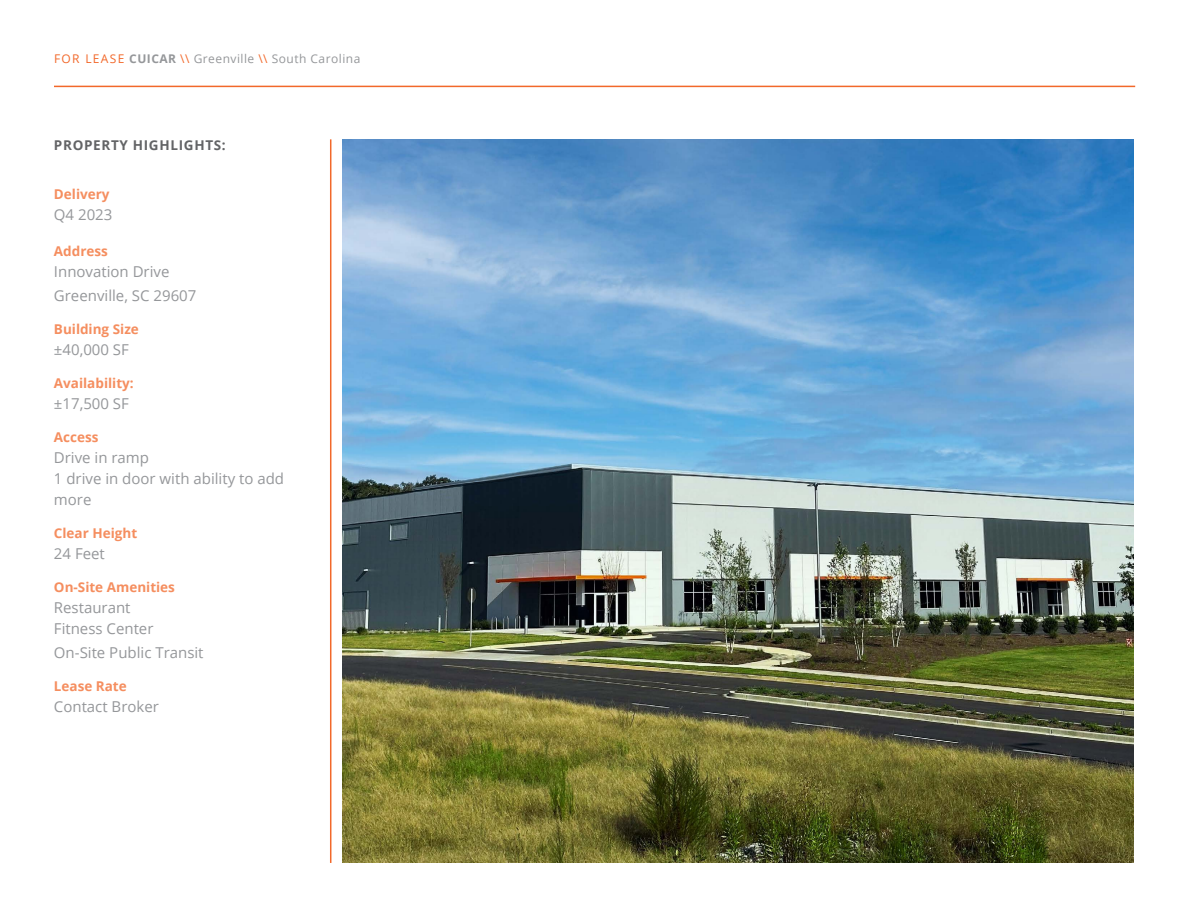
<style>
.page{position:relative;width:1188px;height:918px;background:#fff}
.page>*{position:absolute;margin:0;border:0;box-sizing:border-box;transform-origin:0 0}
.t1{font:15px/21px "Open Sans";color:#95979a}
.t2{font:700 13.5px "Open Sans";color:#f58e5f}
.t3{font:700 13.5px "Open Sans";letter-spacing:.05em;color:#636466}
.t4{font:12px "Open Sans";letter-spacing:.04em;color:#95979a}
.s1{color:#f2682a}
.s2{font-weight:700}
</style>
<div class="page">
<img style="left:342px;top:139px;width:792px;height:724px">
<hr style="left:330px;top:139px;width:1px;height:724px;background:#f2682a">
<hr style="left:54px;top:86px;width:1081px;height:1px;background:#f2682a">
<p class="t4" style="left:54px;top:51px;width:308px"><span class="s1">FOR LEASE</span> <span class="s2">CUICAR</span> <span class="s1">\\</span> Greenville <span class="s1">\\</span> South Carolina</p>
<p class="t3" style="left:54px;top:135px;width:173px">PROPERTY HIGHLIGHTS:</p>
<p class="t2" style="left:54px;top:185px;width:57px">Delivery</p>
<p class="t1" style="left:54px;top:204px;width:60px">Q4 2023</p>
<p class="t2" style="left:54px;top:242px;width:55px">Address</p>
<p class="t1" style="left:54px;top:259px;width:144px;line-height:24px">Innovation Drive<br>Greenville, SC 29607</p>
<p class="t2" style="left:54px;top:320px;width:86px">Building Size</p>
<p class="t1" style="left:54px;top:339px;width:77px">±40,000 SF</p>
<p class="t2" style="left:54px;top:374px;width:81px">Availability:</p>
<p class="t1" style="left:54px;top:393px;width:77px">±17,500 SF</p>
<p class="t2" style="left:54px;top:428px;width:46px">Access</p>
<p class="t1" style="left:54px;top:447px;width:232px">Drive in ramp<br>1 drive in door with ability to add more</p>
<p class="t2" style="left:54px;top:524px;width:85px">Clear Height</p>
<p class="t1" style="left:54px;top:543px;width:52px">24 Feet</p>
<p class="t2" style="left:54px;top:578px;width:123px">On-Site Amenities</p>
<p class="t1" style="left:54px;top:597px;width:101px">Restaurant<br>Fitness Center</p>
<p class="t1" style="left:54px;top:642px;width:151px">On-Site Public Transit</p>
<p class="t2" style="left:54px;top:677px;width:74px">Lease Rate</p>
<p class="t1" style="left:54px;top:696px;width:107px">Contact Broker</p>
</div>
